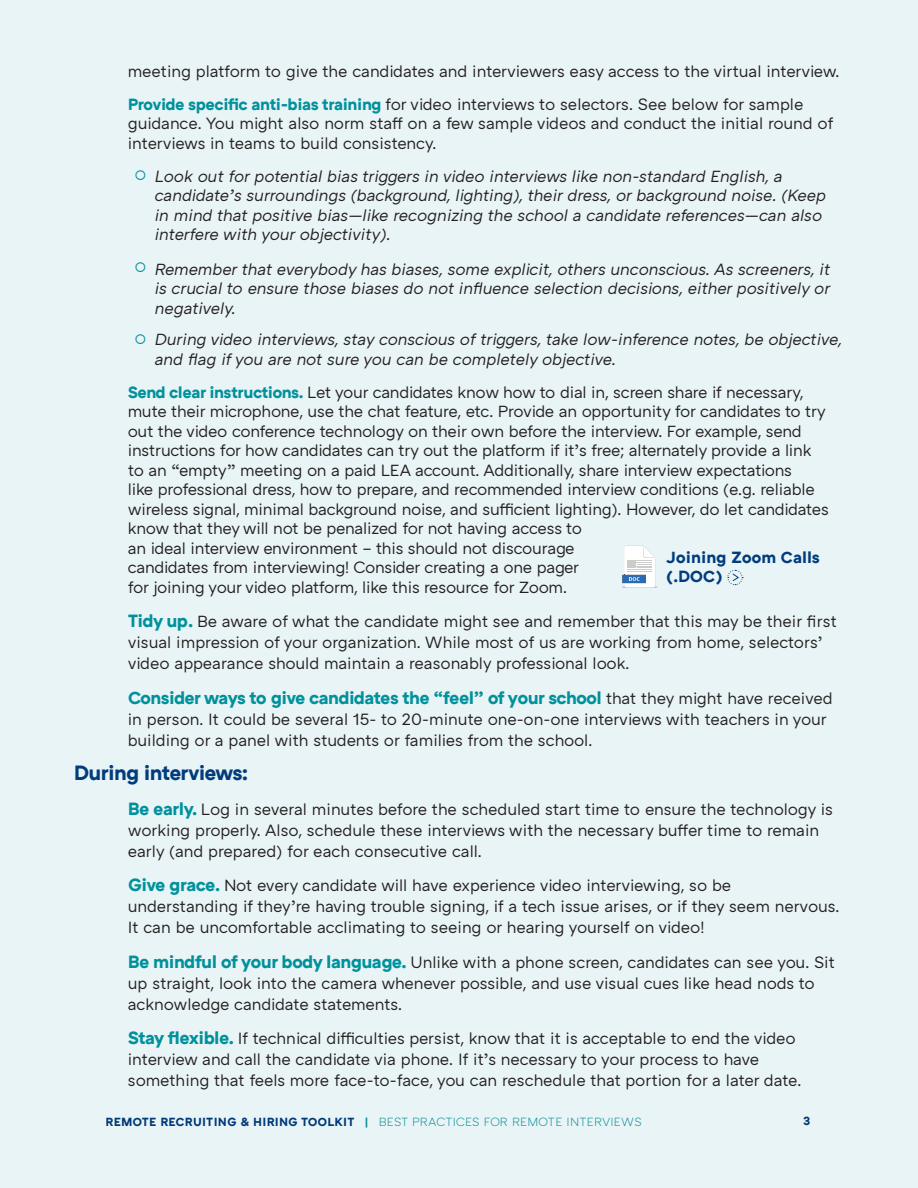
<style>
.page{position:relative;width:918px;height:1188px;background:#e9f4f6}
.page>*{position:absolute;margin:0;border:0;box-sizing:border-box;transform-origin:0 0}
.t1{font:700 21px "ATC Arquette";letter-spacing:-.045em;color:#013d7d}
.t2{font:700 18px "ATC Arquette";letter-spacing:-.045em;color:#00919c}
.t3{font:16.5px/19.5px "ATC Arquette";letter-spacing:-.015em;color:#231f20}
.t4{font:italic 16.5px/19.5px "ATC Arquette";letter-spacing:-.01em;color:#231f20}
.t5{font:700 16.5px "ATC Arquette";letter-spacing:-.01em;color:#013d7d}
.t6{font:300 12px "ATC Arquette";letter-spacing:.005em;color:#00919c}
.t7{font:700 12px "ATC Arquette";color:#013d7d}
.s1{font-weight:700;color:#00919c}
.s2{font-weight:700;font-size:18px;color:#00919c}
.s3{font-weight:400;font-size:16.5px;color:#231f20}
.s4{font-weight:700;color:#013d7d}
.s5{font-weight:700}
</style>
<div class="page">
<svg style="left:727px;top:570px;width:16px;height:15px"></svg>
<svg style="left:622px;top:546px;width:35px;height:42px"></svg>
<p class="t3" style="left:128px;top:62px;width:713px">meeting platform to give the candidates and interviewers easy access to the virtual interview.</p>
<p class="t3" style="left:128px;top:95px;width:707px"><span class="s1">Provide specific anti-bias training</span> for video interviews to selectors. See below for sample guidance. You might also norm staff on a few sample videos and conduct the initial round of interviews in teams to build consistency.</p>
<p class="t4" style="left:155px;top:167px;width:673px">Look out for potential bias triggers in video interviews like non-standard English, a candidate’s surroundings (background, lighting), their dress, or background noise. (Keep in mind that positive bias—like recognizing the school a candidate references—can also interfere with your objectivity).</p>
<p class="t4" style="left:155px;top:260px;width:677px;text-align:justify">Remember that everybody has biases, some explicit, others unconscious. As screeners, it is crucial to ensure those biases do not influence selection decisions, either positively or negatively.</p>
<p class="t4" style="left:155px;top:331px;width:689px">During video interviews, stay conscious of triggers, take low-inference notes, be objective, and flag if you are not sure you can be completely objective.</p>
<p class="t3" style="left:128px;top:383px;width:703px"><span class="s1">Send clear instructions.</span> Let your candidates know how to dial in, screen share if necessary, mute their microphone, use the chat feature, etc. Provide an opportunity for candidates to try out the video conference technology on their own before the interview. For example, send instructions for how candidates can try out the platform if it’s free; alternately provide a link to an “empty” meeting on a paid LEA account. Additionally, share interview expectations<br>like professional dress, how to prepare, and recommended interview conditions (e.g. reliable wireless signal, minimal background noise, and sufficient lighting). However, do let candidates know that they will not be penalized for not having access to<br>an ideal interview environment – this should not discourage<br>candidates from interviewing! Consider creating a one pager<br>for joining your video platform, like this resource for Zoom.</p>
<p class="t3" style="left:128px;top:612px;width:710px;line-height:21px"><span class="s2">Tidy up.</span> Be aware of what the candidate might see and remember that this may be their first visual impression of your organization. While most of us are working from home, selectors’ video appearance should maintain a reasonably professional look.</p>
<p class="t2" style="left:128px;top:687px;width:706px">Consider ways to give candidates the “feel” of your school <span class="s3">that they might have received</span></p>
<p class="t3" style="left:128px;top:709px;width:701px;line-height:21px">in person. It could be several 15- to 20-minute one-on-one interviews with teachers in your building or a panel with students or families from the school.</p>
<p class="t1" style="left:74px;top:761px;width:176px">During interviews:</p>
<p class="t3" style="left:128px;top:799px;width:707px;line-height:21px"><span class="s2">Be early.</span> Log in several minutes before the scheduled start time to ensure the technology is working properly. Also, schedule these interviews with the necessary buffer time to remain early (and prepared) for each consecutive call.</p>
<p class="t3" style="left:128px;top:876px;width:713px;line-height:21px"><span class="s2">Give grace.</span> Not every candidate will have experience video interviewing, so be understanding if they’re having trouble signing, if a tech issue arises, or if they seem nervous.<br>It can be uncomfortable acclimating to seeing or hearing yourself on video!</p>
<p class="t3" style="left:128px;top:952px;width:709px;line-height:21px"><span class="s2">Be mindful of your body language.</span> Unlike with a phone screen, candidates can see you. Sit up straight, look into the camera whenever possible, and use visual cues like head nods to acknowledge candidate statements.</p>
<p class="t3" style="left:128px;top:1029px;width:675px;line-height:21px"><span class="s2">Stay flexible.</span> If technical difficulties persist, know that it is acceptable to end the video interview and call the candidate via phone. If it’s necessary to your process to have something that feels more face-to-face, you can reschedule that portion for a later date.</p>
<p class="t5" style="left:666px;top:547px;width:155px">Joining Zoom Calls</p>
<p class="t5" style="left:666px;top:567px;width:58px">(.DOC)</p>
<p class="t6" style="left:106px;top:1115px;width:538px"><span class="s4">REMOTE RECRUITING &amp; HIRING TOOLKIT</span> <span class="s5">|</span> BEST PRACTICES FOR REMOTE INTERVIEWS</p>
<p class="t7" style="left:803px;top:1114px;width:9px">3</p>
</div>
